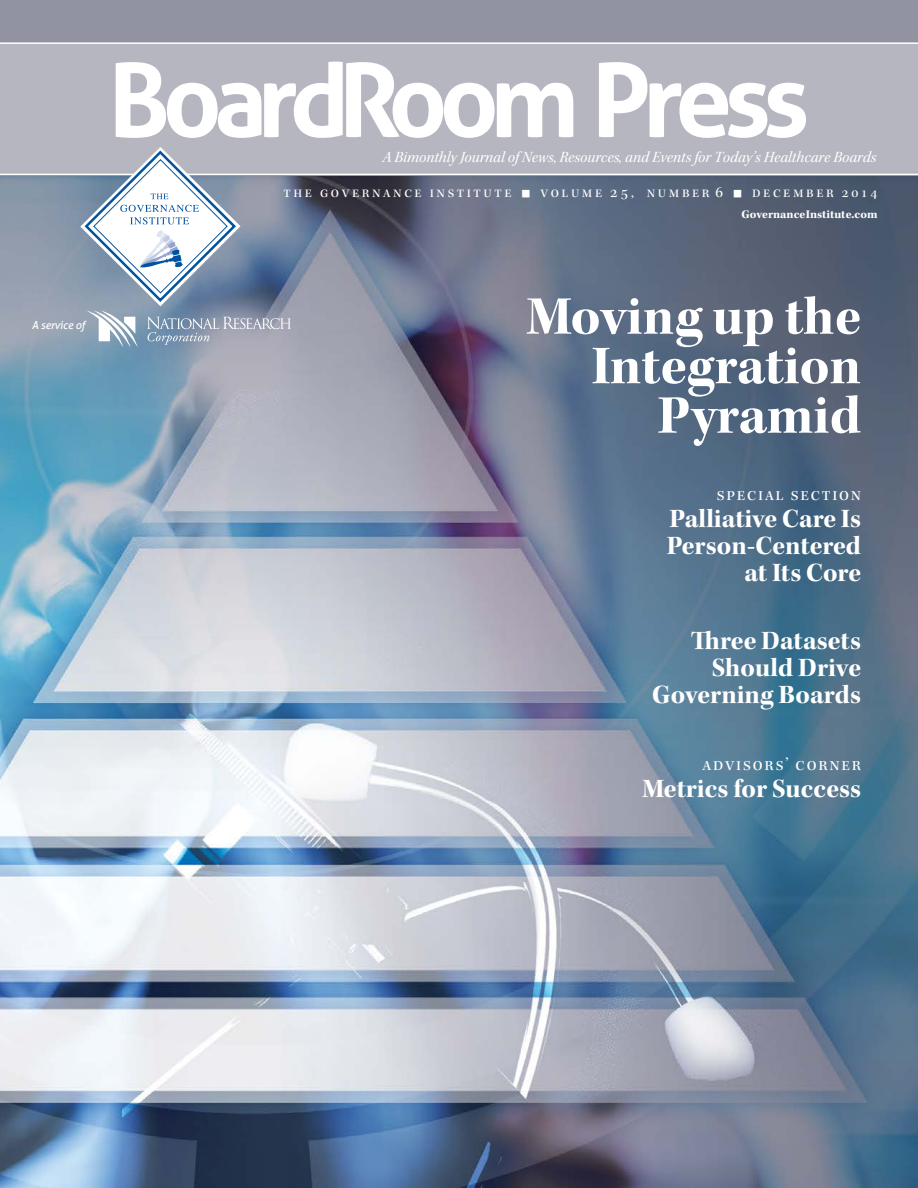
<style>
.page{position:relative;width:918px;height:1188px;background:#fff}
.page>*{position:absolute;margin:0;border:0;box-sizing:border-box;transform-origin:0 0}
.t1{font:700 102px "Aller";letter-spacing:-.08em;color:#fff}
.coverSubhead{font:55.5px/49.5px "Kepler Std Bold Subh";color:#fff;text-align:right}
.coverSubhead-2{font:27px/27px "Kepler Std Bold Subh";color:#fff;text-align:right}
.coverSubhead-3{font:18px "Kepler Std Subh";letter-spacing:.1em;color:#fff}
.body{font:15.9px "Kepler Std It Subh";color:#fff}
.body-2{font:15px "Kepler Std Subh";letter-spacing:.175em;color:#fff}
.body-3{font:700 12px "Kepler Std";color:#fff}
.t2{font:italic 11.1px "Aller";letter-spacing:-.02em;color:#fff}
.s1{font-size:16.5px}
</style>
<div class="page">
<div style="left:0;top:175px;width:918px;height:1013px;background:#143559;opacity:.19"></div>
<div style="left:0;top:0;width:918px;height:178px;background:#9193a2"></div>
<div style="left:0;top:42px;width:918px;height:133px;background:#b5b6c0"></div>
<svg style="left:80px;top:147px;width:211px;height:200px"></svg>
<svg style="left:522px;top:190px;width:8px;height:7px"></svg>
<svg style="left:734px;top:190px;width:8px;height:7px"></svg>
<p class="t1" style="left:108px;top:38px;width:703px">BoardRoom Press</p>
<p class="body" style="left:382px;top:148px;width:496px">A Bimonthly Journal of News, Resources, and Events for Today’s Healthcare Boards</p>
<p class="body-2" style="left:284px;top:184px;width:229px">the governance institute</p>
<p class="body-2" style="left:540px;top:184px;width:184px">volume <span class="s1">25</span>, number <span class="s1">6</span></p>
<p class="body-2" style="left:752px;top:184px;width:127px">december 2014</p>
<p class="body-3" style="left:741px;top:208px;width:138px">GovernanceInstitute.com</p>
<p class="t2" style="left:32px;top:318px;width:55px">A service of</p>
<p class="coverSubhead" style="left:526px;top:293px;width:336px">Moving up the<br>Integration<br>Pyramid</p>
<p class="coverSubhead-3" style="left:717px;top:484px;width:146px">special section</p>
<p class="coverSubhead-2" style="left:667px;top:506px;width:196px">Palliative Care Is<br>Person-Centered at Its Core</p>
<p class="coverSubhead-2" style="left:652px;top:627px;width:210px">Three Datasets<br>Should Drive<br>Governing Boards</p>
<p class="coverSubhead-3" style="left:703px;top:754px;width:160px">advisors’ corner</p>
<p class="coverSubhead-2" style="left:642px;top:776px;width:220px">Metrics for Success</p>
</div>
